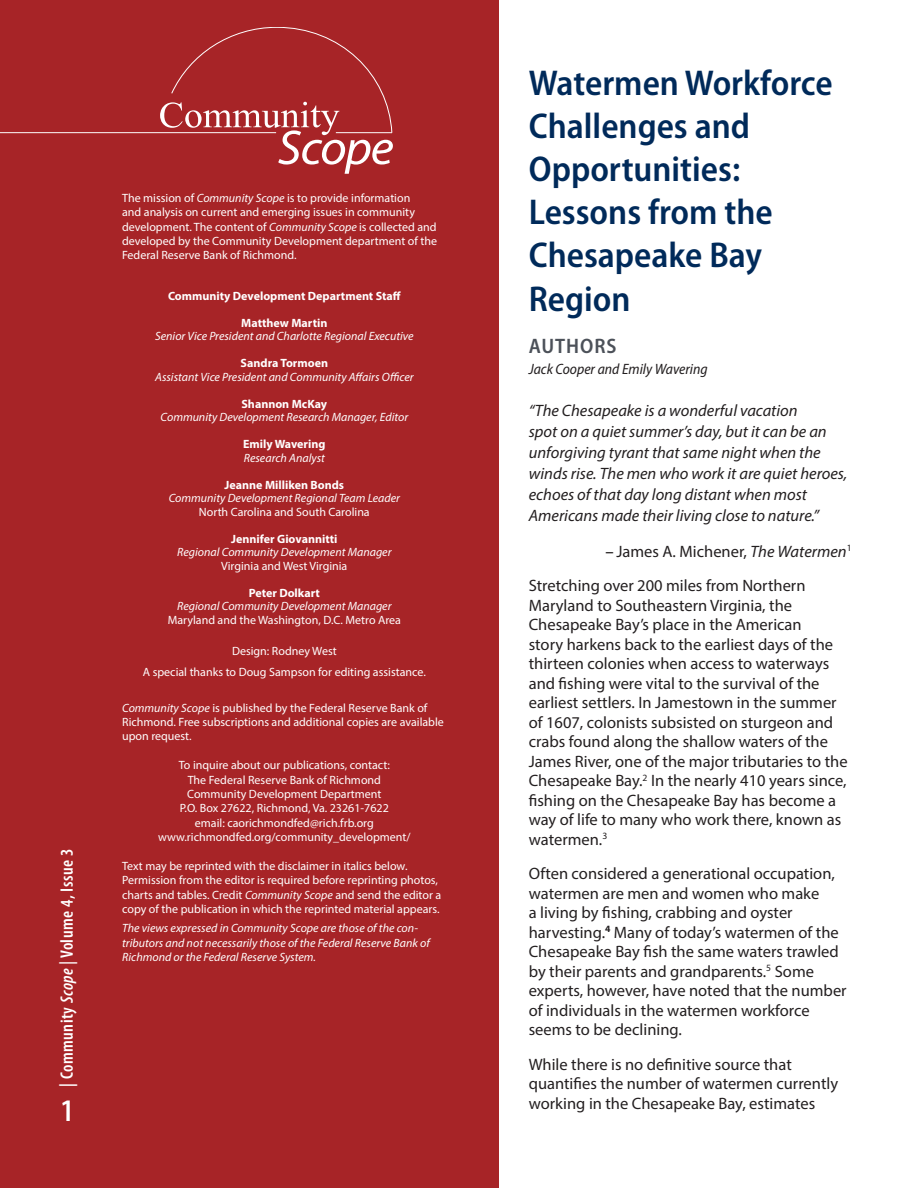
<style>
.page{position:relative;width:918px;height:1188px;background:#fff}
.page>*{position:absolute;margin:0;border:0;box-sizing:border-box;transform-origin:0 0}
.TExt{font:600 semi-condensed 36px/43.2px "Myriad Pro";color:#002a5a}
.t1{font:600 condensed 31.5px "Myriad Pro";color:#fff}
.TExt-2{font:600 semi-condensed 21px "Myriad Pro";letter-spacing:.045em;color:#4c5159}
.t2{font:600 condensed 18px "Myriad Pro";letter-spacing:.025em;color:#fff}
.t3{font:16.5px/19.5px "Myriad Pro";color:#231f20}
.t4{font:italic 16.5px/21px "Myriad Pro";color:#231f20}
.TExt-3{font:italic semi-condensed 15px "Myriad Pro";color:#231f20}
.titles{font:12px/14.4px "Myriad Pro";color:#fff}
.titles-2{font:italic 12px/14.4px "Myriad Pro";color:#fff}
.t5{font:700 12px "Myriad Pro";color:#fff}
.s1{font-style:italic}
.s2{font-weight:600;font-stretch:condensed}
</style>
<div class="page">
<div style="left:0;top:0;width:498px;height:1188px;background:#a72427"></div>
<hr style="left:0;top:132px;width:276px;height:1px;background:#fff">
<svg style="left:160px;top:27px;width:233px;height:147px"></svg>
<p class="t2" style="left:57px;top:1087px;width:239px;rotate:-90deg">| Community <span class="s1">Scope |</span> Volume 4, Issue 3</p>
<p class="t1" style="left:61px;top:1093px;width:14px">1</p>
<p class="titles" style="left:122px;top:190px;width:317px">The mission of <span class="s1">Community Scope</span> is to provide information<br>and analysis on current and emerging issues in community development. The content of <span class="s1">Community Scope</span> is collected and developed by the Community Development department of the Federal Reserve Bank of Richmond.</p>
<p class="t5" style="left:168px;top:288px;width:234px">Community Development Department Staff</p>
<p class="t5" style="left:241px;top:315px;width:88px">Matthew Martin</p>
<p class="titles-2" style="left:155px;top:329px;width:260px">Senior Vice President and Charlotte Regional Executive</p>
<p class="t5" style="left:241px;top:355px;width:89px">Sandra Tormoen</p>
<p class="titles-2" style="left:155px;top:369px;width:260px">Assistant Vice President and Community Affairs Officer</p>
<p class="t5" style="left:242px;top:396px;width:87px">Shannon McKay</p>
<p class="titles-2" style="left:160px;top:410px;width:249px">Community Development Research Manager, Editor</p>
<p class="t5" style="left:243px;top:436px;width:84px">Emily Wavering</p>
<p class="titles-2" style="left:244px;top:450px;width:83px">Research Analyst</p>
<p class="t5" style="left:225px;top:477px;width:121px">Jeanne Milliken Bonds</p>
<p class="titles-2" style="left:169px;top:491px;width:233px">Community Development Regional Team Leader</p>
<p class="titles" style="left:199px;top:504px;width:172px">North Carolina and South Carolina</p>
<p class="t5" style="left:231px;top:531px;width:108px">Jennifer Giovannitti</p>
<p class="titles-2" style="left:177px;top:545px;width:216px">Regional Community Development Manager</p>
<p class="titles" style="left:221px;top:558px;width:128px">Virginia and West Virginia</p>
<p class="t5" style="left:249px;top:585px;width:73px">Peter Dolkart</p>
<p class="titles-2" style="left:177px;top:599px;width:216px">Regional Community Development Manager</p>
<p class="titles" style="left:168px;top:612px;width:235px">Maryland and the Washington, D.C. Metro Area</p>
<p class="titles" style="left:232px;top:644px;width:106px">Design: Rodney West</p>
<p class="titles" style="left:143px;top:665px;width:285px">A special thanks to Doug Sampson for editing assistance.</p>
<p class="titles" style="left:122px;top:700px;width:323px"><span class="s1">Community Scope</span> is published by the Federal Reserve Bank of<br>Richmond. Free subscriptions and additional copies are available upon request.</p>
<p class="titles" style="left:179px;top:758px;width:213px">To inquire about our publications, contact:</p>
<p class="titles" style="left:188px;top:772px;width:195px">The Federal Reserve Bank of Richmond</p>
<p class="titles" style="left:187px;top:787px;width:196px">Community Development Department</p>
<p class="titles" style="left:180px;top:801px;width:211px">P.O. Box 27622, Richmond, Va. 23261-7622</p>
<p class="titles" style="left:195px;top:815px;width:180px">email: caorichmondfed@rich.frb.org</p>
<p class="titles" style="left:158px;top:830px;width:254px">www.richmondfed.org/community_development/</p>
<p class="titles" style="left:122px;top:859px;width:321px">Text may be reprinted with the disclaimer in italics below.<br>Permission from the editor is required before reprinting photos, charts and tables. Credit <span class="s1">Community Scope</span> and send the editor a copy of the publication in which the reprinted material appears.</p>
<p class="titles-2" style="left:122px;top:921px;width:309px">The views expressed in Community Scope are those of the con&shy;tributors and not necessarily those of the Federal Reserve Bank of<br>Richmond or the Federal Reserve System.</p>
<p class="TExt" style="left:529px;top:61px;width:305px">Watermen Workforce<br>Challenges and<br>Opportunities:<br>Lessons from the<br>Chesapeake Bay<br>Region</p>
<p class="TExt-2" style="left:529px;top:334px;width:89px">AUTHORS</p>
<p class="TExt-3" style="left:529px;top:360px;width:180px">Jack Cooper and Emily Wavering</p>
<p class="t4" style="left:529px;top:399px;width:320px">“The Chesapeake is a wonderful vacation<br>spot on a quiet summer’s day, but it can be an unforgiving tyrant that same night when the winds rise. The men who work it are quiet heroes, echoes of that day long distant when most Americans made their living close to nature.”</p>
<p class="t3" style="left:606px;top:541px;width:248px"><span class="s2">–</span> James A. Michener, <span class="s1">The Watermen</span><sup>1</sup></p>
<p class="t3" style="left:529px;top:575px;width:321px">Stretching over 200 miles from Northern Maryland to Southeastern Virginia, the Chesapeake Bay’s place in the American<br>story harkens back to the earliest days of the thirteen colonies when access to waterways and fishing were vital to the survival of the earliest settlers. In Jamestown in the summer of 1607, colonists subsisted on sturgeon and crabs found along the shallow waters of the James River, one of the major tributaries to the Chesapeake Bay.<sup>2</sup> In the nearly 410 years since, fishing on the Chesapeake Bay has become a way of life to many who work there, known as watermen.<sup>3</sup></p>
<p class="t3" style="left:529px;top:863px;width:319px">Often considered a generational occupation, watermen are men and women who make<br>a living by fishing, crabbing and oyster harvesting.<sup>4</sup> Many of today’s watermen of the Chesapeake Bay fish the same waters trawled by their parents and grandparents.<sup>5</sup> Some experts, however, have noted that the number of individuals in the watermen workforce seems to be declining.</p>
<p class="t3" style="left:529px;top:1054px;width:311px">While there is no definitive source that quantifies the number of watermen currently working in the Chesapeake Bay, estimates</p>
</div>
